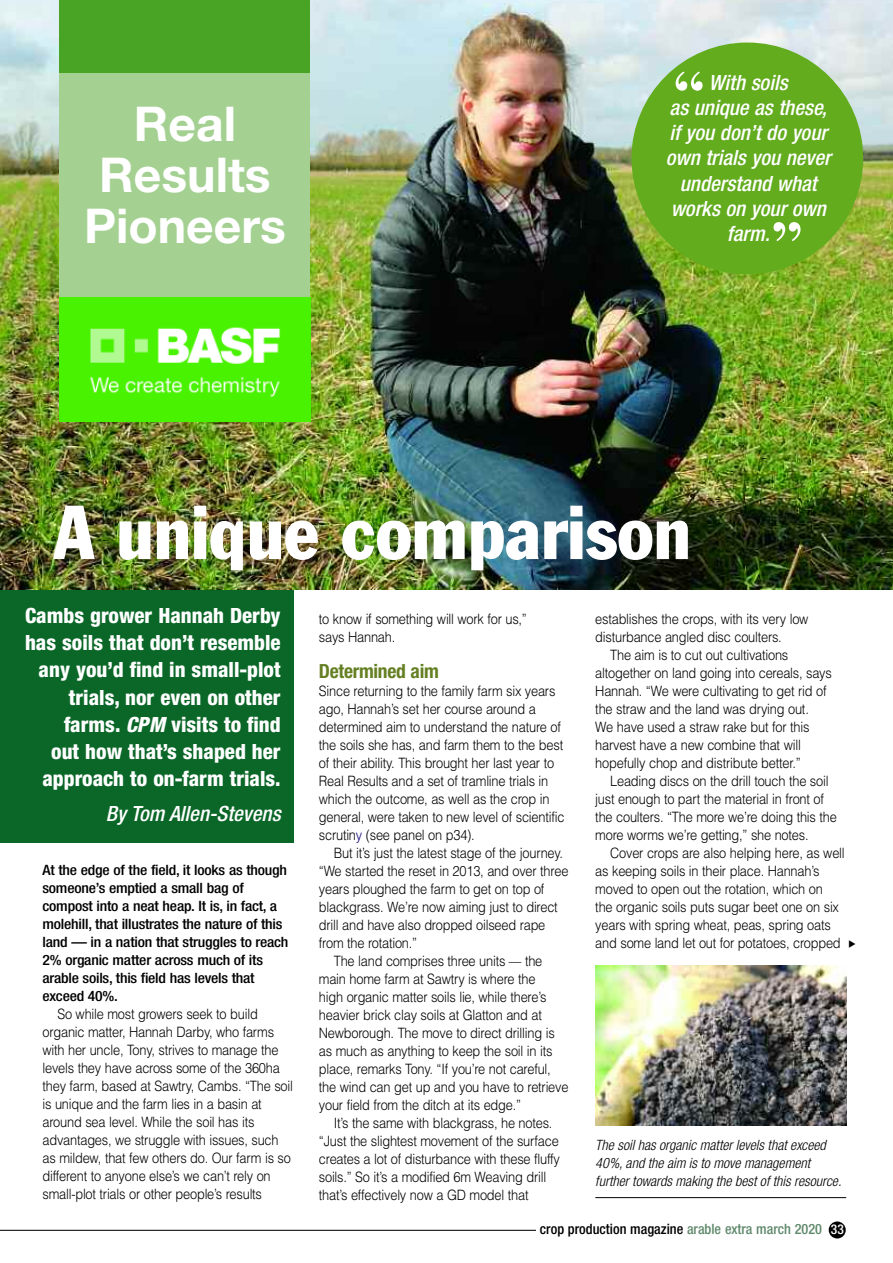
<style>
.page{position:relative;width:893px;height:1263px;background:#fff}
.page>*{position:absolute;margin:0;border:0;box-sizing:border-box;transform-origin:0 0}
.t1{font:condensed 75px "Franklin Gothic";color:#fff}
.t2{font:700 58.95px "Bodoni BT";color:#fff}
.t3{font:700 48px/51px "Helvetica Neue";color:#fff;text-align:center}
.t4{font:800 condensed 21px/27px "Helvetica Neue";color:#fff;text-align:right}
.t5{font:italic 500 condensed 21px/25.2px "Helvetica Neue";color:#fff;text-align:center}
.t6{font:700 condensed 19.5px "Helvetica Neue";letter-spacing:-.015em;color:#648022}
.t7{font:300 14.25px/18px "Helvetica";letter-spacing:-.015em;color:#000;scale:.9 1}
.t8{font:500 condensed 14.25px/18px "Helvetica Neue";letter-spacing:-.015em;color:#000;scale:1.1 1}
.t9{font:italic 300 condensed 14.25px/18px "Helvetica Neue";color:#000}
.t10{font:500 condensed 14.25px "Helvetica Neue";letter-spacing:-.015em;color:#000}
.s1{font-style:italic}
.s2{color:#130880}
.s3{color:#60896c}
.s4{font-size:13.5px;color:#fff}
</style>
<div class="page">
<div style="left:829px;top:1221px;width:17px;height:17px;background:#000;border-radius:50%"></div>
<hr style="left:0;top:1230px;width:536px;height:1px;background:#000">
<hr style="left:595px;top:1197px;width:251px;height:1px;background:#000">
<img style="left:595px;top:965px;width:251px;height:160px">
<div style="left:0;top:571px;width:293px;height:272px;background:#0a6727"></div>
<img style="left:0;top:0;width:893px;height:589px">
<div style="left:60px;top:56px;width:250px;height:242px;background:#a4d192"></div>
<img style="left:60px;top:298px;width:250px;height:124px">
<div style="left:60px;top:0;width:250px;height:72px;background:#49a325"></div>
<div style="left:631px;top:43px;width:232px;height:231px;background:#62ac1e;border-radius:50%"></div>
<h3 class="t3" style="left:84px;top:103px;width:203px">Real<br>Results<br>Pioneers</h3>
<h2 class="t2" style="left:672px;top:72px;width:35px">“</h2>
<h3 class="t5" style="left:666px;top:72px;width:167px">With soils<br>as unique as these, if you don’t do your own trials you never understand what works on your own farm.</h3>
<h2 class="t2" style="left:770px;top:223px;width:35px">”</h2>
<h1 class="t1" style="left:54px;top:506px;width:639px">A unique comparison</h1>
<h3 class="t4" style="left:25px;top:604px;width:257px">Cambs grower Hannah Derby has soils that don’t resemble any you’d find in small-plot trials, nor even on other farms. <span class="s1">CPM</span> visits to find<br>out how that’s shaped her approach to on-farm trials.</h3>
<h3 class="t5" style="left:106px;top:803px;width:176px">By Tom Allen-Stevens</h3>
<p class="t8" style="left:43px;top:862px;width:225px">At the edge of the field, it looks as though someone’s emptied a small bag of compost into a neat heap. It is, in fact, a molehill, that illustrates the nature of this land –– in a nation that struggles to reach 2% organic matter across much of its arable soils, this field has levels that exceed 40%.</p>
<p class="t7" style="left:43px;top:1005px;width:280px;text-indent:15px">So while most growers seek to build organic matter, Hannah Darby, who farms with her uncle, Tony, strives to manage the levels they have across some of the 360ha they farm, based at Sawtry, Cambs. “The soil is unique and the farm lies in a basin at around sea level. While the soil has its advantages, we struggle with issues, such as mildew, that few others do. Our farm is so different to anyone else’s we can’t rely on small-plot trials or other people’s results</p>
<p class="t7" style="left:319px;top:610px;width:233px">to know if something will work for us,” says Hannah.</p>
<h3 class="t6" style="left:319px;top:664px;width:121px">Determined aim</h3>
<p class="t7" style="left:319px;top:682px;width:274px">Since returning to the family farm six years ago, Hannah’s set her course around a determined aim to understand the nature of the soils she has, and farm them to the best of their ability. This brought her last year to Real Results and a set of tramline trials in which the outcome, as well as the crop in general, were taken to new level of scientific scrutin<span class="s2">y</span> (see panel on p34).</p>
<p class="t7" style="left:334px;top:844px;width:256px">But it’s just the latest stage of the journey.</p>
<p class="t7" style="left:319px;top:862px;width:279px">“We started the reset in 2013, and over three</p>
<p class="t7" style="left:319px;top:880px;width:252px">years ploughed the farm to get on top of</p>
<p class="t7" style="left:319px;top:898px;width:267px">blackgrass. We’re now aiming just to direct</p>
<p class="t7" style="left:319px;top:916px;width:253px">drill and have also dropped oilseed rape</p>
<p class="t7" style="left:319px;top:934px;width:111px">from the rotation.”</p>
<p class="t7" style="left:334px;top:952px;width:233px">The land comprises three units –– the</p>
<p class="t7" style="left:319px;top:970px;width:242px">main home farm at Sawtry is where the</p>
<p class="t7" style="left:319px;top:988px;width:254px">high organic matter soils lie, while there’s</p>
<p class="t7" style="left:319px;top:1006px;width:249px">heavier brick clay soils at Glatton and at</p>
<p class="t7" style="left:319px;top:1024px;width:264px">Newborough. The move to direct drilling is</p>
<p class="t7" style="left:319px;top:1042px;width:261px">as much as anything to keep the soil in its</p>
<p class="t7" style="left:319px;top:1060px;width:259px">place, remarks Tony. “If you’re not careful,</p>
<p class="t7" style="left:319px;top:1078px;width:279px">the wind can get up and you have to retrieve</p>
<p class="t7" style="left:319px;top:1096px;width:226px">your field from the ditch at its edge.”</p>
<p class="t7" style="left:334px;top:1114px;width:244px">It’s the same with blackgrass, he notes.</p>
<p class="t7" style="left:319px;top:1132px;width:268px">“Just the slightest movement of the surface</p>
<p class="t7" style="left:319px;top:1150px;width:269px">creates a lot of disturbance with these fluffy</p>
<p class="t7" style="left:319px;top:1168px;width:254px">soils.” So it’s a modified 6m Weaving drill</p>
<p class="t7" style="left:319px;top:1186px;width:234px">that’s effectively now a GD model that</p>
<p class="t7" style="left:595px;top:610px;width:238px">establishes the crops, with its very low disturbance angled disc coulters.</p>
<p class="t7" style="left:595px;top:646px;width:264px;text-indent:15px">The aim is to cut out cultivations altogether on land going into cereals, says Hannah. “We were cultivating to get rid of the straw and the land was drying out.<br>We have used a straw rake but for this harvest have a new combine that will hopefully chop and distribute better.”</p>
<p class="t7" style="left:595px;top:772px;width:270px;text-indent:15px">Leading discs on the drill touch the soil just enough to part the material in front of the coulters. “The more we’re doing this the more worms we’re getting,” she notes.</p>
<p class="t7" style="left:595px;top:844px;width:279px;text-indent:15px">Cover crops are also helping here, as well as keeping soils in their place. Hannah’s moved to open out the rotation, which on<br>the organic soils puts sugar beet one on six years with spring wheat, peas, spring oats and some land let out for potatoes, cropped</p>
<p class="t9" style="left:595px;top:1137px;width:248px">The soil has organic matter levels that exceed<br>40%, and the aim is to move management further towards making the best of this resource.</p>
<p class="t10" style="left:540px;top:1224px;width:305px">crop production magazine <span class="s3">arable extra march 2020</span> <span class="s4">33</span></p>
</div>
